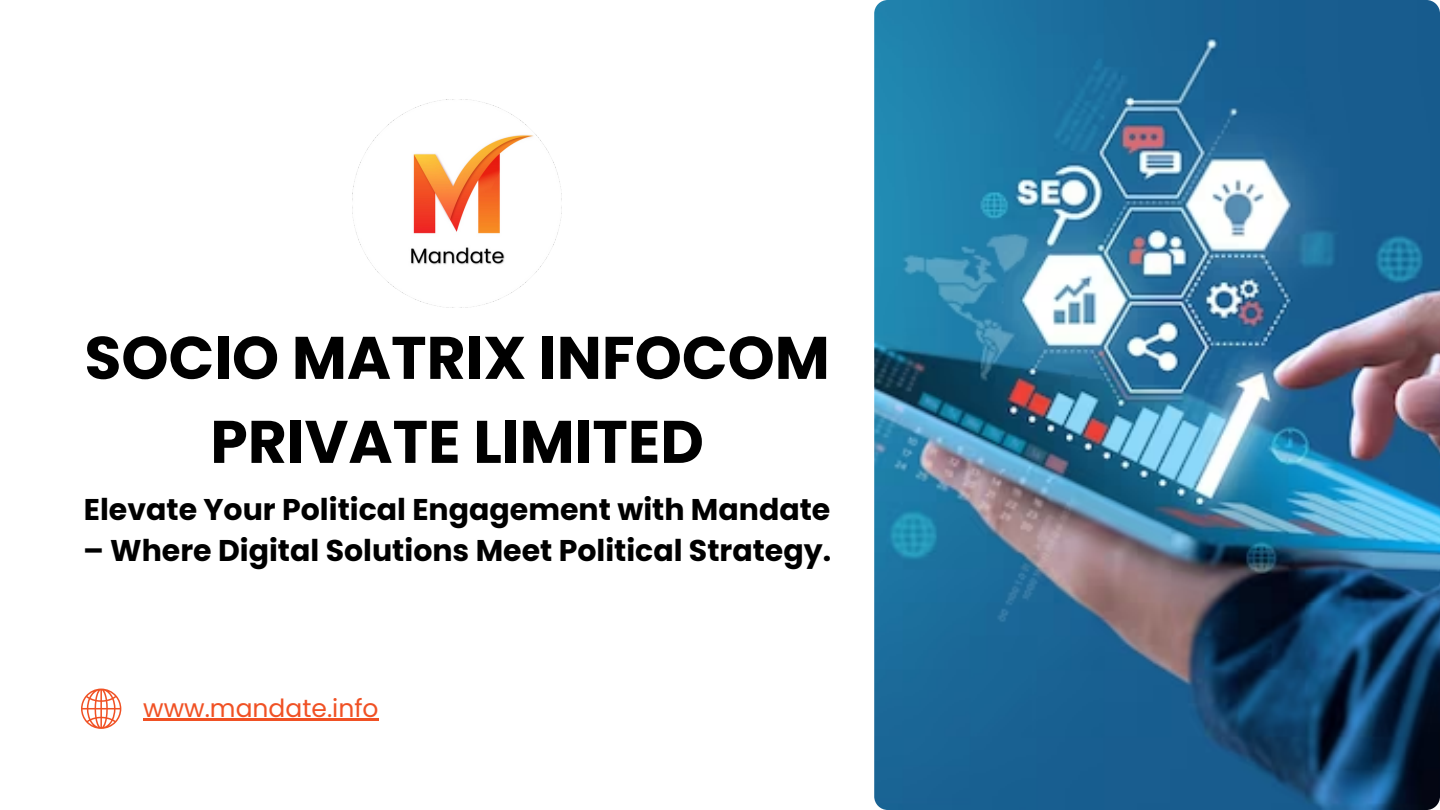
<style>
.page{position:relative;width:1440px;height:810px;background:#fff}
.page>*{position:absolute;margin:0;border:0;box-sizing:border-box;transform-origin:0 0}
.t1{font:700 60px/84px "Poppins";color:#000;text-align:center}
.t2{font:700 30px "Poppins";color:#000}
.t3{font:25px "Poppins";color:#f05124}
</style>
<div class="page">
<img style="left:874px;top:0;width:566px;height:810px;border-radius:14px">
<img style="left:353px;top:99px;width:208px;height:209px">
<svg style="left:81px;top:689px;width:40px;height:40px"></svg>
<hr style="left:143px;top:718px;width:236px;height:3px;background:#f05124">
<p class="t1" style="left:84px;top:316px;width:747px">SOCIO MATRIX INFOCOM<br>PRIVATE LIMITED</p>
<p class="t2" style="left:84px;top:489px;width:748px">Elevate Your Political Engagement with Mandate</p>
<p class="t2" style="left:83px;top:530px;width:750px">– Where Digital Solutions Meet Political Strategy.</p>
<p class="t3" style="left:143px;top:691px;width:237px">www.mandate.info</p>
</div>
